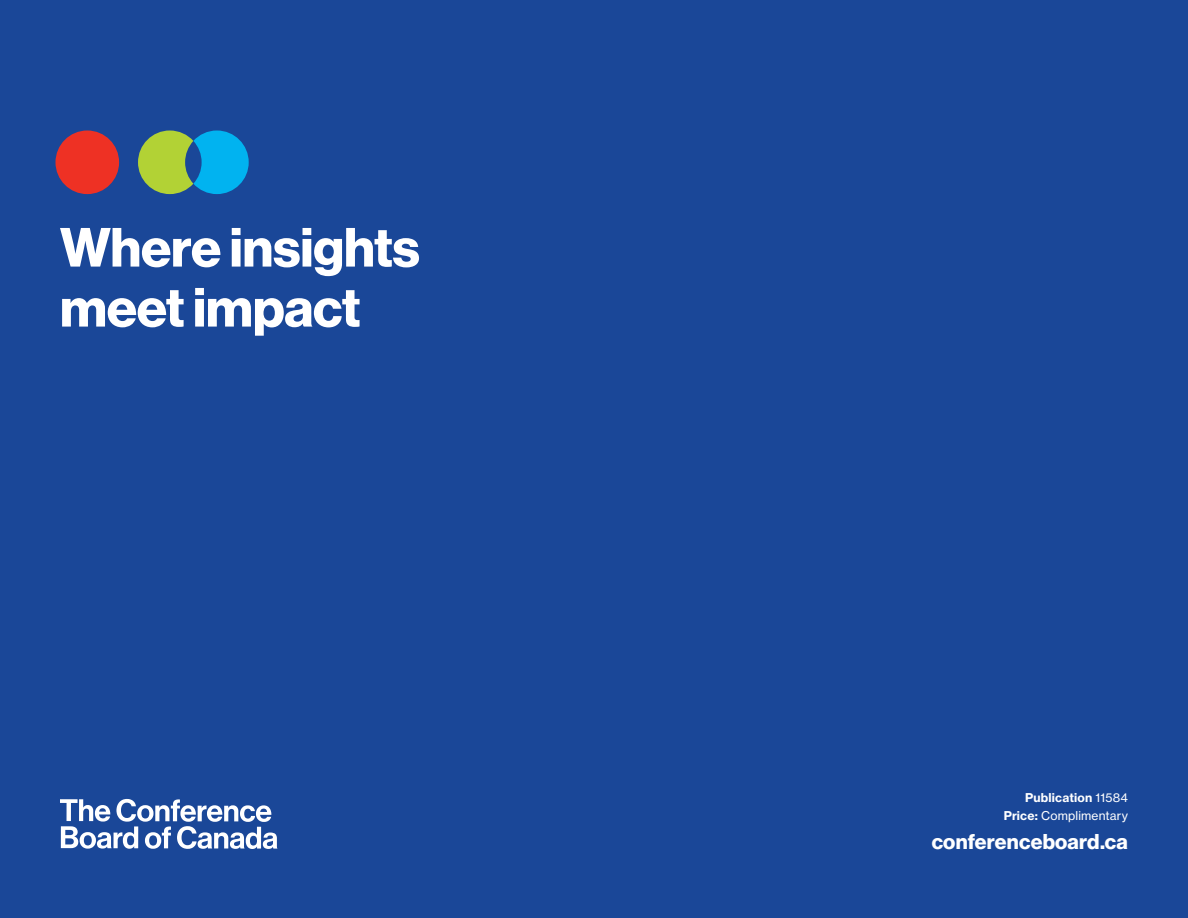
<style>
.page{position:relative;width:1188px;height:918px;background:#1a4798}
.page>*{position:absolute;margin:0;border:0;box-sizing:border-box;transform-origin:0 0}
.t1{font:54px/60px "N Haas Grotesk DS Pro 75 Bd";letter-spacing:-.005em;color:#fff}
.t2{font:21px "N Haas Grotesk DS Pro 75 Bd";letter-spacing:.01em;color:#fff}
.t3{font:12px "N Haas Grotesk TX Pro 55 Rg";letter-spacing:.015em;color:#fff}
.t4{font:12px "N Haas Grotesk TX Pro 75 Bd";letter-spacing:.015em;color:#fff}
.s1{font-family:"N Haas Grotesk TX Pro 55 Rg"}
.s2{font-family:"N Haas Grotesk TX Pro 75 Bd"}
</style>
<div class="page">
<svg style="left:60px;top:799px;width:217px;height:50px"></svg>
<div style="left:56px;top:131px;width:63px;height:63px;background:#ee3124;border-radius:50%"></div>
<svg style="left:138px;top:131px;width:111px;height:63px"></svg>
<p class="t1" style="left:60px;top:218px;width:361px">Where insights meet impact</p>
<p class="t4" style="left:1025px;top:790px;width:104px">Publication <span class="s1">11584</span></p>
<p class="t3" style="left:1004px;top:808px;width:126px"><span class="s2">Price:</span> Complimentary</p>
<p class="t2" style="left:932px;top:829px;width:198px">conferenceboard.ca</p>
</div>
